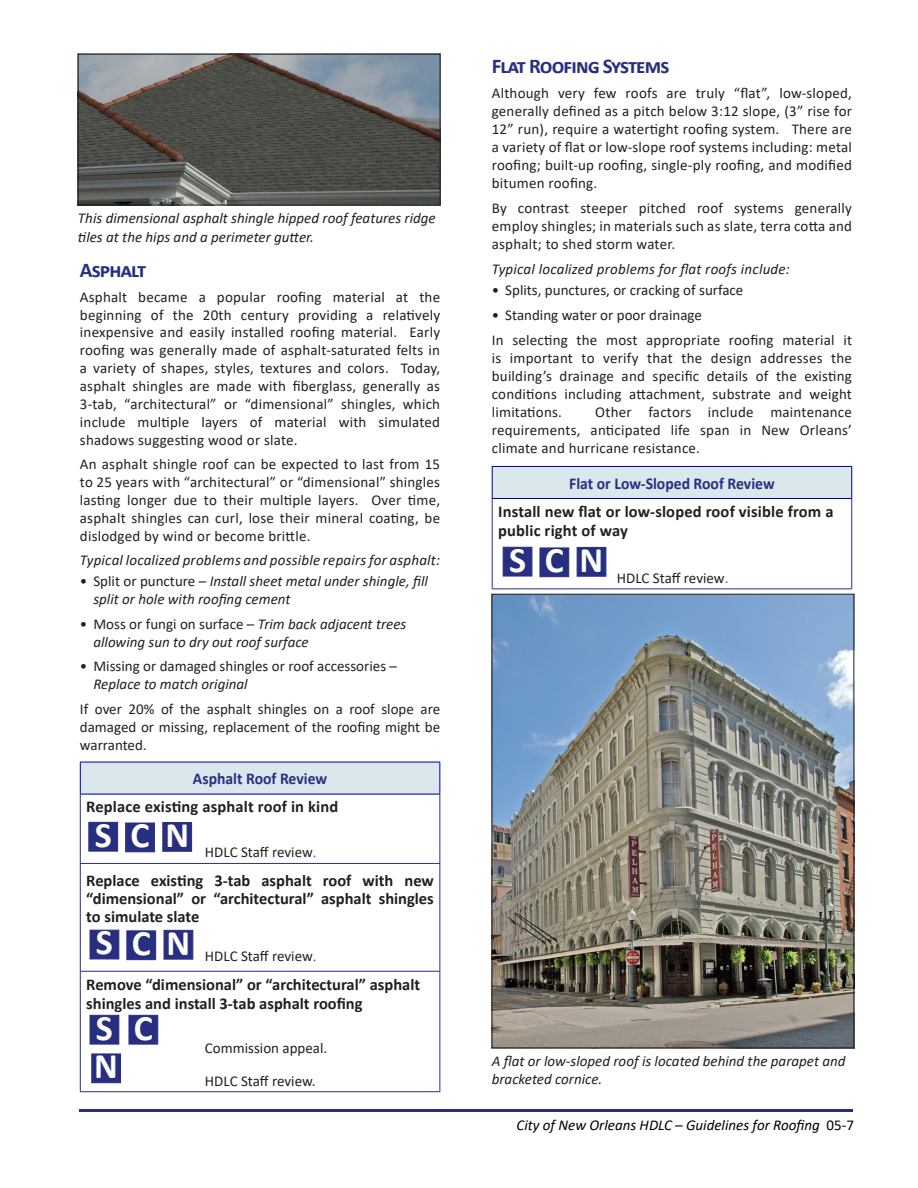
<style>
.page{position:relative;width:918px;height:1188px;background:#fff}
.page>*{position:absolute;margin:0;border:0;box-sizing:border-box;transform-origin:0 0}
.t1{font:700 36px/38.7px "Calibri";letter-spacing:.48em;color:#fff}
.t2{font:700 21px "Calibri";letter-spacing:-.04em;color:#282f80}
.t3{font:700 16.5px/18px "Calibri";color:#231f20}
.t4{font:700 16.5px "Calibri";color:#282f80;scale:.95 1}
.t5{font:15px/17.9px "Calibri";letter-spacing:.005em;color:#231f20;text-align:justify}
.t6{font:italic 15px/17.9px "Calibri";color:#231f20}
.t7{font:italic 15px "Calibri";color:#000}
.s1{font-style:normal}
.s2{font-weight:300}
</style>
<div class="page">
<hr style="left:79px;top:1109px;width:773px;height:2px;background:#282f80">
<div style="left:80px;top:762px;width:360px;height:32px;background:#dae8ee"></div>
<hr style="left:80px;top:762px;width:360px;height:1px;background:#00009a">
<hr style="left:80px;top:762px;width:1px;height:32px;background:#00009a">
<hr style="left:439px;top:762px;width:1px;height:32px;background:#00009a">
<hr style="left:80px;top:794px;width:360px;height:1px;background:#00009a">
<hr style="left:80px;top:794px;width:1px;height:69px;background:#282f80">
<hr style="left:439px;top:794px;width:1px;height:69px;background:#282f80">
<hr style="left:80px;top:863px;width:360px;height:1px;background:#282f80">
<hr style="left:80px;top:864px;width:1px;height:107px;background:#282f80">
<hr style="left:439px;top:864px;width:1px;height:107px;background:#282f80">
<hr style="left:80px;top:971px;width:360px;height:1px;background:#282f80">
<hr style="left:80px;top:972px;width:1px;height:119px;background:#282f80">
<hr style="left:439px;top:972px;width:1px;height:119px;background:#282f80">
<hr style="left:80px;top:1091px;width:360px;height:1px;background:#282f80">
<div style="left:90px;top:1015px;width:29px;height:30px;background:#282f80;border:1px solid #282f80"></div>
<div style="left:129px;top:1015px;width:29px;height:30px;background:#282f80;border:1px solid #282f80"></div>
<div style="left:91px;top:1054px;width:30px;height:29px;background:#282f80;border:1px solid #282f80"></div>
<div style="left:88px;top:822px;width:30px;height:30px;background:#282f80;border:1px solid #282f80"></div>
<div style="left:125px;top:823px;width:30px;height:29px;background:#282f80;border:1px solid #282f80"></div>
<div style="left:162px;top:822px;width:30px;height:30px;background:#282f80;border:1px solid #282f80"></div>
<div style="left:90px;top:930px;width:29px;height:29px;background:#282f80;border:1px solid #282f80"></div>
<div style="left:126px;top:930px;width:30px;height:30px;background:#282f80;border:1px solid #282f80"></div>
<div style="left:164px;top:930px;width:29px;height:30px;background:#282f80;border:1px solid #282f80"></div>
<div style="left:492px;top:466px;width:360px;height:32px;background:#dae8ee"></div>
<hr style="left:492px;top:466px;width:360px;height:1px;background:#00009a">
<hr style="left:492px;top:467px;width:1px;height:31px;background:#00009a">
<hr style="left:851px;top:467px;width:1px;height:31px;background:#00009a">
<hr style="left:492px;top:498px;width:360px;height:1px;background:#00009a">
<hr style="left:492px;top:499px;width:1px;height:89px;background:#282f80">
<hr style="left:851px;top:499px;width:1px;height:89px;background:#282f80">
<hr style="left:492px;top:588px;width:360px;height:1px;background:#282f80">
<div style="left:503px;top:547px;width:29px;height:29px;background:#282f80;border:1px solid #282f80"></div>
<div style="left:540px;top:548px;width:29px;height:29px;background:#282f80;border:1px solid #282f80"></div>
<div style="left:577px;top:547px;width:29px;height:30px;background:#282f80;border:1px solid #282f80"></div>
<img style="left:494px;top:596px;width:358px;height:450px">
<img style="left:80px;top:56px;width:358px;height:147px">
<div style="left:78px;top:54px;width:362px;height:151px;border:1px solid #231f20"></div>
<p class="t6" style="left:78px;top:208px;width:359px;line-height:18.3px">This dimensional asphalt shingle hipped roof features ridge tiles at the hips and a perimeter gutter.</p>
<h2 class="t2" style="left:80px;top:255px;width:68px">Asphalt</h2>
<p class="t5" style="left:80px;top:287px;width:362px">Asphalt became a popular roofing material at the beginning of the 20th century providing a relatively inexpensive and easily installed roofing material. Early roofing was generally made of asphalt-saturated felts in a variety of shapes, styles, textures and colors. Today, asphalt shingles are made with fiberglass, generally as 3-tab, “architectural” or “dimensional” shingles, which include multiple layers of material with simulated shadows suggesting wood or slate.</p>
<p class="t5" style="left:80px;top:455px;width:362px">An asphalt shingle roof can be expected to last from 15 to 25 years with “architectural” or “dimensional” shingles lasting longer due to their multiple layers. Over time, asphalt shingles can curl, lose their mineral coating, be dislodged by wind or become brittle.</p>
<p class="t6" style="left:80px;top:551px;width:362px">Typical localized problems and possible repairs for asphalt:</p>
<p class="t6" style="left:93px;top:572px;width:336px;text-indent:-14px"><span class="s1">• Split or puncture –</span> Install sheet metal under shingle, fill split or hole with roofing cement</p>
<p class="t6" style="left:93px;top:614px;width:314px;text-indent:-14px"><span class="s1">• Moss or fungi on surface –</span> Trim back adjacent trees allowing sun to dry out roof surface</p>
<p class="t5" style="left:80px;top:657px;width:319px">• Missing or damaged shingles or roof accessories –</p>
<p class="t6" style="left:93px;top:675px;width:156px">Replace to match original</p>
<p class="t5" style="left:80px;top:700px;width:362px">If over 20% of the asphalt shingles on a roof slope are damaged or missing, replacement of the roofing might be warranted.</p>
<p class="t4" style="left:193px;top:767px;width:143px">Asphalt Roof Review</p>
<p class="t3" style="left:86px;top:798px;width:254px">Replace existing asphalt roof in kind</p>
<p class="t5" style="left:205px;top:843px;width:113px">HDLC Staff review<span class="s2">.</span></p>
<p class="t3" style="left:86px;top:871px;width:349px;text-align:justify">Replace existing 3-tab asphalt roof with new “dimensional” or “architectural” asphalt shingles to simulate slate</p>
<p class="t5" style="left:205px;top:947px;width:113px">HDLC Staff review<span class="s2">.</span></p>
<p class="t3" style="left:86px;top:974px;width:335px;line-height:19.5px">Remove “dimensional” or “architectural” asphalt shingles and install 3-tab asphalt roofing</p>
<p class="t5" style="left:205px;top:1038px;width:124px">Commission appeal.</p>
<p class="t5" style="left:205px;top:1071px;width:112px">HDLC Staff review.</p>
<h1 class="t1" style="left:95px;top:815px;width:96px">SCN</h1>
<h1 class="t1" style="left:96px;top:923px;width:96px">SCN</h1>
<h1 class="t1" style="left:94px;top:1008px;width:60px">S C<br>N</h1>
<h2 class="t2" style="left:492px;top:51px;width:179px">Flat Roofing Systems</h2>
<p class="t5" style="left:492px;top:84px;width:362px">Although very few roofs are truly “flat”, low-sloped, generally defined as a pitch below 3:12 slope, (3” rise for 12” run), require a watertight roofing system. There are a variety of flat or low-slope roof systems including: metal roofing; built-up roofing, single-ply roofing, and modified bitumen roofing.</p>
<p class="t5" style="left:492px;top:198px;width:362px">By contrast steeper pitched roof systems generally employ shingles; in materials such as slate, terra cotta and asphalt; to shed storm water.</p>
<p class="t6" style="left:492px;top:259px;width:300px">Typical localized problems for flat roofs include:</p>
<p class="t5" style="left:492px;top:281px;width:253px">• Splits, punctures, or cracking of surface</p>
<p class="t5" style="left:492px;top:302px;width:362px;line-height:24.8px">• Standing water or poor drainage<br>In selecting the most appropriate roofing material it</p>
<p class="t5" style="left:492px;top:348px;width:362px">is important to verify that the design addresses the building’s drainage and specific details of the existing conditions including attachment, substrate and weight limitations.</p>
<p class="t5" style="left:492px;top:402px;width:362px;text-indent:103px">Other factors include maintenance requirements, anticipated life span in New Orleans’ climate and hurricane resistance.</p>
<p class="t4" style="left:569px;top:472px;width:218px">Flat or Low-Sloped Roof Review</p>
<p class="t3" style="left:498px;top:501px;width:337px;line-height:19.5px">Install new flat or low-sloped roof visible from a public right of way</p>
<p class="t5" style="left:617px;top:569px;width:113px">HDLC Staff review<span class="s2">.</span></p>
<h1 class="t1" style="left:509px;top:540px;width:96px">SCN</h1>
<p class="t6" style="left:492px;top:1051px;width:355px;line-height:18.3px">A flat or low-sloped roof is located behind the parapet and bracketed cornice.</p>
<p class="t7" style="left:517px;top:1115px;width:339px">City of New Orleans HDLC – Guidelines for Roofing <span class="s1">05-7</span></p>
</div>
